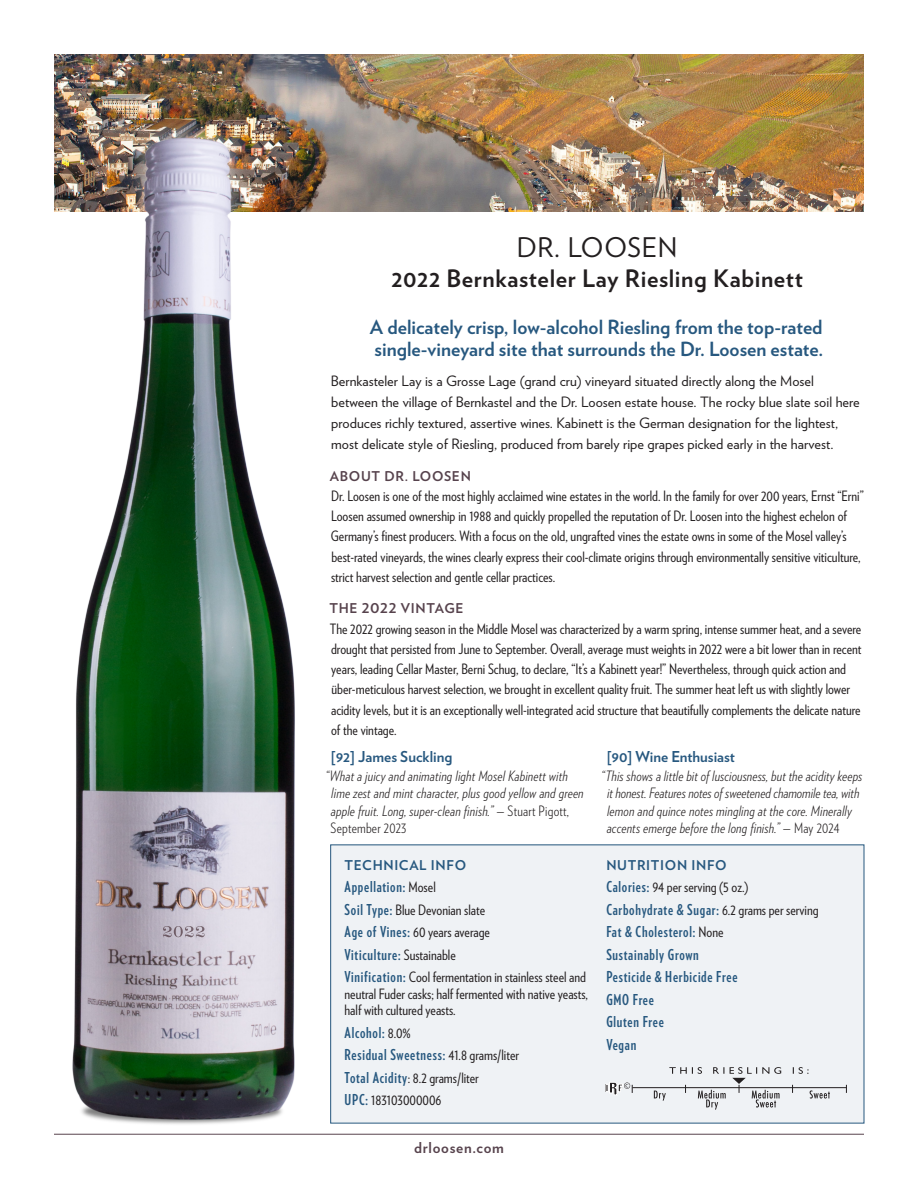
<style>
.page{position:relative;width:918px;height:1188px;background:#fff}
.page>*{position:absolute;margin:0;border:0;box-sizing:border-box;transform-origin:0 0}
.HD_1-V{font:27px "Verlag";letter-spacing:.025em;color:#231f20}
.HD_1A-V{font:700 24px "Verlag";letter-spacing:.025em;color:#231f20}
.Subhead_Description{font:700 19.5px/22.5px "Verlag";color:#27587f}
.Tech_Info_Bullets{font:700 15px "Verlag Compressed";letter-spacing:.05em;color:#27587f}
.Publication_Name{font:700 15px "Verlag";color:#27587f}
.t1{font:700 15px "Verlag";letter-spacing:.05em;color:#57434d}
.Text-Verlag_Condensed{font:14.25px/20.2px "Verlag Condensed";color:#231f20}
.Review_Text{font:italic 300 14.25px/17.2px "Verlag Condensed";letter-spacing:.015em;color:#231f20}
.Text-Verlag{font:14.25px/21px "Verlag";color:#231f20}
.Tech_Info_Bullets-2{font:14.25px/16.5px "Verlag Condensed";color:#231f20}
.subhd_1{font:700 13.5px "Verlag";letter-spacing:.05em;color:#57434d}
.Subhead-Tech_Info{font:700 13.5px "Verlag";letter-spacing:.05em;color:#27587f}
.Tech_Info_Bullets-3{font:700 13.5px "Verlag";letter-spacing:.05em;color:#27587f}
.s1{font-style:normal}
.s2{font-family:"Verlag Condensed";font-weight:400;font-size:14.25px;color:#231f20}
.s3{font-family:"Verlag Compressed";font-weight:700;font-size:15px;color:#27587f}
</style>
<div class="page">
<hr style="left:54px;top:1134px;width:810px;height:1px;background:#57434d">
<img style="left:54px;top:54px;width:810px;height:158px">
<div style="left:331px;top:845px;width:533px;height:278px;background:#eff2f5"></div>
<svg style="left:606px;top:1082px;width:27px;height:13px"></svg>
<hr style="left:632px;top:1087px;width:215px;height:1px;background:#231f20">
<svg style="left:654px;top:1067px;width:176px;height:43px"></svg>
<div style="left:53px;top:118px;width:262px;height:1024px;background:#fff;opacity:.75"></div>
<img style="left:65px;top:127px;width:233px;height:1005px">
<p class="HD_1-V" style="left:517px;top:227px;width:162px">DR. LOOSEN</p>
<p class="HD_1A-V" style="left:391px;top:260px;width:413px">2022 Bernkasteler Lay Riesling Kabinett</p>
<p class="Subhead_Description" style="left:370px;top:314px;width:455px">A delicately crisp, low-alcohol Riesling from the top-rated single-vineyard site that surrounds the Dr. Loosen estate.</p>
<p class="Text-Verlag" style="left:331px;top:370px;width:530px">Bernkasteler Lay is a Grosse Lage (grand cru) vineyard situated directly along the Mosel between the village of Bernkastel and the Dr. Loosen estate house. The rocky blue slate soil here produces richly textured, assertive wines. Kabinett is the German designation for the lightest, most delicate style of Riesling, produced from barely ripe grapes picked early in the harvest.</p>
<p class="subhd_1" style="left:330px;top:465px;width:142px">ABOUT DR. LOOSEN</p>
<p class="Text-Verlag_Condensed" style="left:331px;top:485px;width:534px">Dr. Loosen is one of the most highly acclaimed wine estates in the world. In the family for over 200 years, Ernst “Erni” Loosen assumed ownership in 1988 and quickly propelled the reputation of Dr. Loosen into the highest echelon of Germany’s finest producers. With a focus on the old, ungrafted vines the estate owns in some of the Mosel valley’s best-rated vineyards, the wines clearly express their cool-climate origins through environmentally sensitive viticulture, strict harvest selection and gentle cellar practices.</p>
<p class="subhd_1" style="left:329px;top:598px;width:136px">THE 2022 VINTAGE</p>
<p class="Text-Verlag_Condensed" style="left:330px;top:618px;width:533px">The 2022 growing season in the Middle Mosel was characterized by a warm spring, intense summer heat, and a severe drought that persisted from June to September. Overall, average must weights in 2022 were a bit lower than in recent years, leading Cellar Master, Berni Schug, to declare, “It’s a Kabinett year!” Nevertheless, through quick action and über-meticulous harvest selection, we brought in excellent quality fruit. The summer heat left us with slightly lower acidity levels, but it is an exceptionally well-integrated acid structure that beautifully complements the delicate nature of the vintage.</p>
<p class="Publication_Name" style="left:331px;top:745px;width:123px">[92] James Suckling</p>
<p class="Review_Text" style="left:331px;top:767px;width:255px;text-indent:-5px">“What a juicy and animating light Mosel Kabinett with lime zest and mint character, plus good yellow and green apple fruit. Long, super-clean finish.” <span class="s1">— Stuart Pigott, September 2023</span></p>
<p class="Subhead-Tech_Info" style="left:345px;top:854px;width:123px">TECHNICAL INFO</p>
<p class="Tech_Info_Bullets" style="left:345px;top:876px;width:93px">Appellation: <span class="s2">Mosel</span></p>
<p class="Tech_Info_Bullets-2" style="left:345px;top:901px;width:142px"><span class="s3">Soil Type:</span> Blue Devonian slate</p>
<p class="Tech_Info_Bullets-2" style="left:345px;top:923px;width:147px"><span class="s3">Age of Vines:</span> 60 years average</p>
<p class="Tech_Info_Bullets" style="left:345px;top:943px;width:113px">Viticulture: <span class="s2">Sustainable</span></p>
<p class="Tech_Info_Bullets-2" style="left:345px;top:968px;width:245px"><span class="s3">Vinification:</span> Cool fermentation in stainless steel and neutral Fuder casks; half fermented with native yeasts, half with cultured yeasts.</p>
<p class="Tech_Info_Bullets" style="left:345px;top:1021px;width:68px">Alcohol: <span class="s2">8.0%</span></p>
<p class="Tech_Info_Bullets" style="left:345px;top:1044px;width:176px">Residual Sweetness: <span class="s2">41.8 grams/liter</span></p>
<p class="Tech_Info_Bullets-2" style="left:345px;top:1069px;width:136px"><span class="s3">Total Acidity</span>: 8.2 grams/liter</p>
<p class="Tech_Info_Bullets-2" style="left:345px;top:1091px;width:98px"><span class="s3">UPC:</span> 183103000006</p>
<p class="t1" style="left:414px;top:1135px;width:91px">drloosen.com</p>
<p class="Publication_Name" style="left:607px;top:745px;width:130px">[90] Wine Enthusiast</p>
<p class="Review_Text" style="left:607px;top:767px;width:257px;text-indent:-6px">“ This shows a little bit of lusciousness, but the acidity keeps it honest. Features notes of sweetened chamomile tea, with lemon and quince notes mingling at the core. Minerally accents emerge before the long finish.” <span class="s1">— May 2024</span></p>
<p class="Tech_Info_Bullets-3" style="left:606px;top:854px;width:122px">NUTRITION INFO</p>
<p class="Tech_Info_Bullets-2" style="left:606px;top:878px;width:144px"><span class="s3">Calories:</span> 94 per serving (5 oz.)</p>
<p class="Tech_Info_Bullets" style="left:606px;top:898px;width:214px">Carbohydrate &amp; Sugar: <span class="s2">6.2 grams per serving</span></p>
<p class="Tech_Info_Bullets" style="left:606px;top:921px;width:119px">Fat &amp; Cholesterol: <span class="s2">None</span></p>
<p class="Tech_Info_Bullets" style="left:606px;top:943px;width:94px">Sustainably Grown</p>
<p class="Tech_Info_Bullets" style="left:606px;top:966px;width:133px">Pesticide &amp; Herbicide Free</p>
<p class="Tech_Info_Bullets" style="left:606px;top:988px;width:49px">GMO Free</p>
<p class="Tech_Info_Bullets" style="left:606px;top:1011px;width:59px">Gluten Free</p>
<p class="Tech_Info_Bullets" style="left:606px;top:1033px;width:31px">Vegan</p>
</div>
